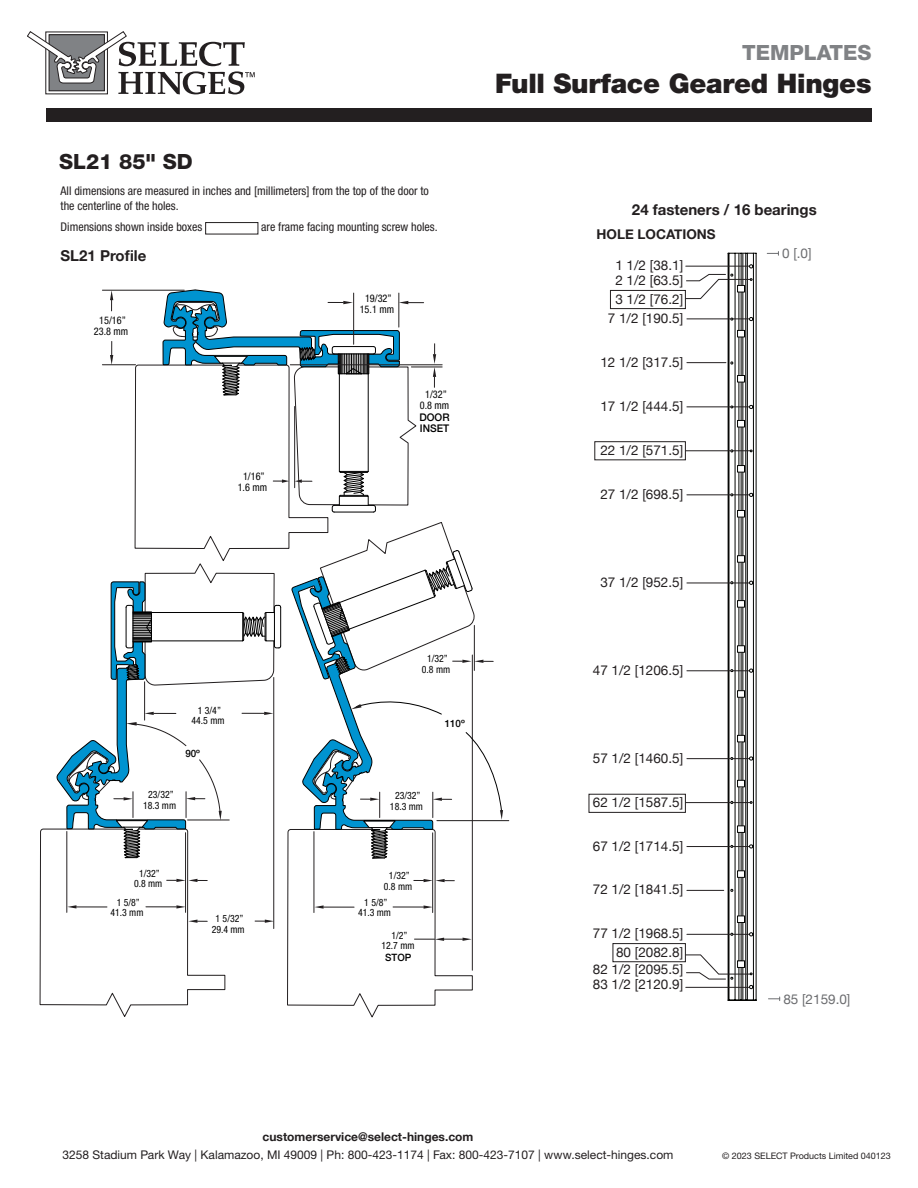
<style>
.page{position:relative;width:918px;height:1188px;background:#fff}
.page>*{position:absolute;margin:0;border:0;box-sizing:border-box;transform-origin:0 0}
.t1{font:900 27px "Helvetica Neue LTW1 G";letter-spacing:-.01em;color:#231f20}
.t2{font:800 21px "Helvetica Neue LTW1 G";color:#808285}
.t3{font:800 21px "Helvetica Neue LTW1 G";color:#231f20}
.t4{font:700 15px "Helvetica Neue";color:#231f20}
.t5{font:13.5px "Helvetica Neue";color:#231f20}
.t6{font:13.5px "Helvetica Neue";color:#6c6d70}
.t7{font:700 13.5px "Helvetica Neue";color:#231f20}
.t8{font:condensed 12px/15px "Helvetica Neue LT Std";color:#231f20}
.t9{font:12px "Helvetica Neue LTW1 G";color:#231f20}
.t10{font:700 12px "Helvetica Neue";color:#231f20}
.t11{font:condensed 10.5px/10.9px "Helvetica Neue";color:#000;text-align:center}
.t12{font:500 10.5px/10.9px "Helvetica Neue";color:#000}
.t13{font:condensed 10.05px/10.5px "Helvetica Neue";color:#000;text-align:center}
.t14{font:500 10.05px "Helvetica Neue";color:#000}
.t15{font:9px "Helvetica Neue LTW1 G";color:#231f20}
</style>
<div class="page">
<hr style="left:437px;top:820px;width:72px;height:1px;background:#231f20">
<svg style="left:39px;top:289px;width:464px;height:729px"></svg>
<hr style="left:144px;top:682px;width:1px;height:38px;background:#231f20">
<svg style="left:27px;top:31px;width:228px;height:63px"></svg>
<div style="left:46px;top:108px;width:826px;height:14px;background:#231f20"></div>
<svg style="left:767px;top:252px;width:12px;height:3px"></svg>
<div style="left:205px;top:222px;width:53px;height:12px;border:1px solid #231f20"></div>
<svg style="left:768px;top:997px;width:12px;height:4px"></svg>
<svg style="left:685px;top:252px;width:72px;height:749px"></svg>
<hr style="left:687px;top:362px;width:39px;height:1px;background:#231f20">
<hr style="left:687px;top:890px;width:37px;height:1px;background:#231f20">
<div style="left:610px;top:290px;width:76px;height:19px;border:1px solid #231f20"></div>
<div style="left:613px;top:943px;width:73px;height:19px;border:1px solid #231f20"></div>
<div style="left:594px;top:441px;width:92px;height:19px;border:1px solid #231f20"></div>
<div style="left:589px;top:794px;width:97px;height:19px;border:1px solid #231f20"></div>
<h2 class="t3" style="left:59px;top:149px;width:135px">SL21 85" SD</h2>
<p class="t8" style="left:61px;top:183px;width:370px">All dimensions are measured in inches and [millimeters] from the top of the door to the centerline of the holes.</p>
<p class="t8" style="left:61px;top:220px;width:143px">Dimensions shown inside boxes</p>
<p class="t8" style="left:261px;top:220px;width:178px">are frame facing mounting screw holes.</p>
<p class="t4" style="left:61px;top:243px;width:87px">SL21 Profile</p>
<p class="t11" style="left:94px;top:315px;width:36px">15/16”<br>23.8 mm</p>
<p class="t11" style="left:238px;top:471px;width:31px">1/16”<br>1.6 mm</p>
<p class="t13" style="left:192px;top:705px;width:34px">1 3/4”<br>44.5 mm</p>
<p class="t14" style="left:185px;top:745px;width:16px">90º</p>
<p class="t11" style="left:360px;top:293px;width:36px">19/32”<br>15.1 mm</p>
<p class="t11" style="left:420px;top:389px;width:31px">1/32”<br>0.8 mm</p>
<p class="t12" style="left:419px;top:411px;width:32px">DOOR<br>INSET</p>
<p class="t13" style="left:422px;top:653px;width:30px">1/32”<br>0.8 mm</p>
<p class="t14" style="left:445px;top:716px;width:22px">110º</p>
<p class="t13" style="left:143px;top:789px;width:34px">23/32”<br>18.3 mm</p>
<p class="t13" style="left:390px;top:790px;width:34px">23/32”<br>18.3 mm</p>
<p class="t13" style="left:134px;top:868px;width:30px">1/32”<br>0.8 mm</p>
<p class="t13" style="left:110px;top:897px;width:34px">1 5/8”<br>41.3 mm</p>
<p class="t13" style="left:358px;top:897px;width:34px">1 5/8”<br>41.3 mm</p>
<p class="t13" style="left:212px;top:913px;width:34px">1 5/32”<br>29.4 mm</p>
<p class="t13" style="left:382px;top:930px;width:34px">1/2”<br>12.7 mm</p>
<p class="t13" style="left:384px;top:870px;width:30px">1/32”<br>0.8 mm</p>
<p class="t14" style="left:385px;top:949px;width:28px">STOP</p>
<h2 class="t2" style="left:742px;top:40px;width:131px">TEMPLATES</h2>
<h1 class="t1" style="left:495px;top:67px;width:378px">Full Surface Geared Hinges</h1>
<p class="t4" style="left:632px;top:198px;width:186px">24 fasteners / 16 bearings</p>
<p class="t7" style="left:597px;top:224px;width:121px">HOLE LOCATIONS</p>
<p class="t5" style="left:615px;top:255px;width:69px">1 1/2 [38.1]</p>
<p class="t5" style="left:615px;top:271px;width:69px">2 1/2 [63.5]</p>
<p class="t5" style="left:615px;top:289px;width:69px">3 1/2 [76.2]</p>
<p class="t5" style="left:608px;top:308px;width:77px">7 1/2 [190.5]</p>
<p class="t5" style="left:600px;top:352px;width:84px">12 1/2 [317.5]</p>
<p class="t5" style="left:600px;top:396px;width:84px">17 1/2 [444.5]</p>
<p class="t5" style="left:600px;top:440px;width:84px">22 1/2 [571.5]</p>
<p class="t5" style="left:600px;top:484px;width:84px">27 1/2 [698.5]</p>
<p class="t5" style="left:600px;top:572px;width:84px">37 1/2 [952.5]</p>
<p class="t5" style="left:593px;top:660px;width:92px">47 1/2 [1206.5]</p>
<p class="t5" style="left:593px;top:748px;width:92px">57 1/2 [1460.5]</p>
<p class="t5" style="left:593px;top:792px;width:92px">62 1/2 [1587.5]</p>
<p class="t5" style="left:593px;top:836px;width:92px">67 1/2 [1714.5]</p>
<p class="t5" style="left:593px;top:879px;width:92px">72 1/2 [1841.5]</p>
<p class="t5" style="left:593px;top:923px;width:92px">77 1/2 [1968.5]</p>
<p class="t5" style="left:616px;top:942px;width:69px">80 [2082.8]</p>
<p class="t5" style="left:593px;top:959px;width:92px">82 1/2 [2095.5]</p>
<p class="t5" style="left:593px;top:975px;width:92px">83 1/2 [2120.9]</p>
<p class="t6" style="left:782px;top:244px;width:31px">0 [.0]</p>
<p class="t6" style="left:783px;top:989px;width:69px">85 [2159.0]</p>
<p class="t10" style="left:263px;top:1127px;width:212px">customerservice@select-hinges.com</p>
<p class="t9" style="left:63px;top:1147px;width:613px">3258 Stadium Park Way | Kalamazoo, MI 49009 | Ph: 800-423-1174 | Fax: 800-423-7107 | www.select-hinges.com</p>
<p class="t15" style="left:722px;top:1150px;width:170px">© 2023 SELECT Products Limited 040123</p>
</div>
